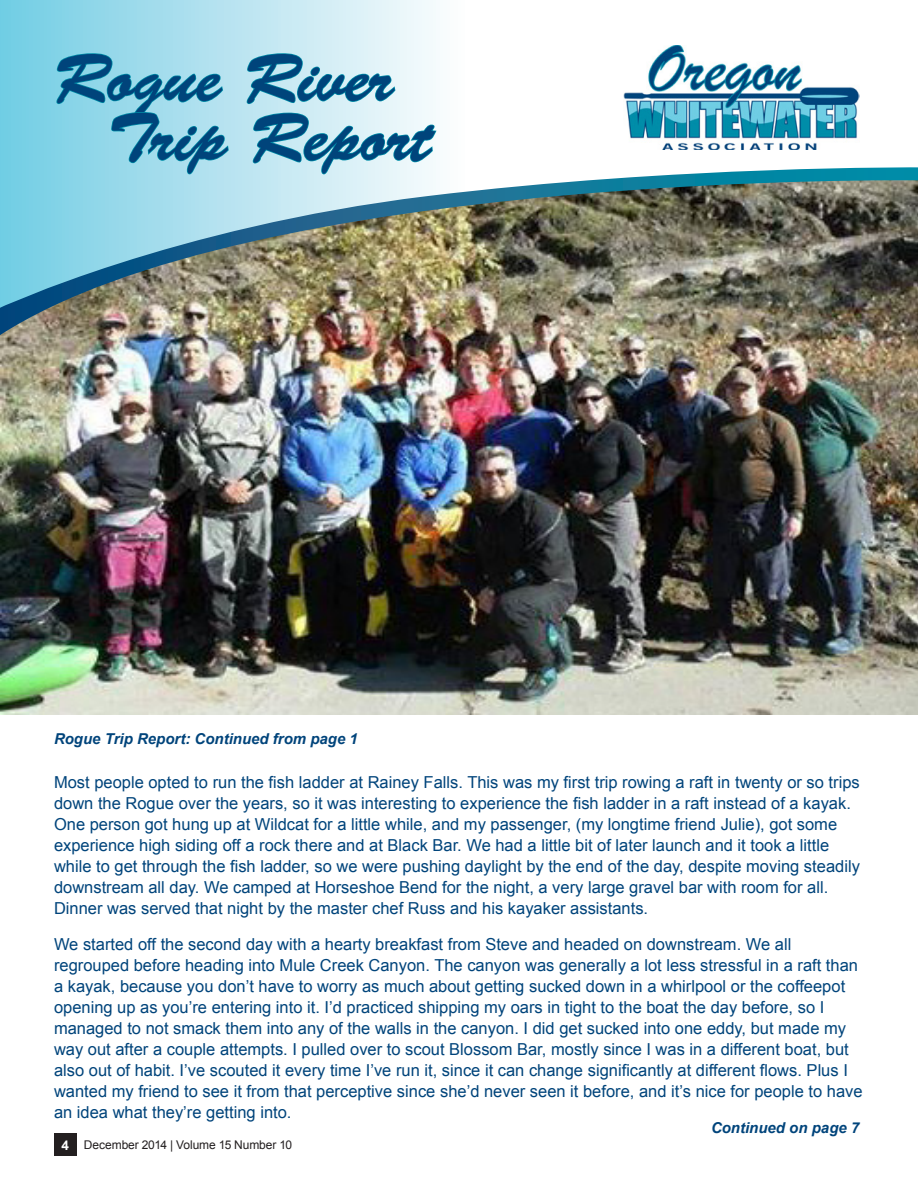
<style>
.page{position:relative;width:918px;height:1188px;background:#fff}
.page>*{position:absolute;margin:0;border:0;box-sizing:border-box;transform-origin:0 0}
.t1{font:67.5px/59.4px "Brush Script Std";color:#00447b}
.t2{font:16.5px/21px "Arial";color:#00447b}
.t3{font:italic 700 15px "Arial";color:#00447b}
.t4{font:12px "Arial";letter-spacing:-.01em;color:#231f20}
.s1{font-weight:700;font-size:13.5px;color:#fff}
</style>
<div class="page">
<img style="left:0;top:335px;width:918px;height:380px">
<img style="left:0;top:308px;width:918px;height:27px">
<svg style="left:0;top:0;width:918px;height:308px"></svg>
<img style="left:624px;top:45px;width:235px;height:105px">
<svg style="left:246px;top:52px;width:150px;height:53px;background:#afdde8"></svg>
<svg style="left:56px;top:52px;width:174px;height:123px;background:#8ad1e3"></svg>
<svg style="left:252px;top:112px;width:186px;height:63px;background:#b9e1eb"></svg>
<div style="left:54px;top:1134px;width:22px;height:22px;background:#231f20"></div>
<h1 class="t1" style="left:108px;top:50px;width:325px;text-indent:-54px">Rogue River<br>Trip Report</h1>
<p class="t3" style="left:54px;top:730px;width:305px">Rogue Trip Report: Continued from page 1</p>
<p class="t2" style="left:54px;top:772px;width:807px">Most people opted to run the fish ladder at Rainey Falls. This was my first trip rowing a raft in twenty or so trips down the Rogue over the years, so it was interesting to experience the fish ladder in a raft instead of a kayak.<br>One person got hung up at Wildcat for a little while, and my passenger, (my longtime friend Julie), got some experience high siding off a rock there and at Black Bar. We had a little bit of later launch and it took a little while to get through the fish ladder, so we were pushing daylight by the end of the day, despite moving steadily downstream all day. We camped at Horseshoe Bend for the night, a very large gravel bar with room for all.<br>Dinner was served that night by the master chef Russ and his kayaker assistants.</p>
<p class="t2" style="left:54px;top:934px;width:810px">We started off the second day with a hearty breakfast from Steve and headed on downstream. We all regrouped before heading into Mule Creek Canyon. The canyon was generally a lot less stressful in a raft than a kayak, because you don’t have to worry as much about getting sucked down in a whirlpool or the coffeepot opening up as you’re entering into it. I’d practiced shipping my oars in tight to the boat the day before, so I managed to not smack them into any of the walls in the canyon. I did get sucked into one eddy, but made my way out after a couple attempts. I pulled over to scout Blossom Bar, mostly since I was in a different boat, but also out of habit. I’ve scouted it every time I’ve run it, since it can change significantly at different flows. Plus I wanted my friend to see it from that perceptive since she’d never seen it before, and it’s nice for people to have an idea what they’re getting into.</p>
<p class="t3" style="left:711px;top:1120px;width:150px">Continued on page 7</p>
<p class="t4" style="left:61px;top:1138px;width:232px"><span class="s1">4</span> December 2014 | Volume 15 Number 10</p>
</div>
